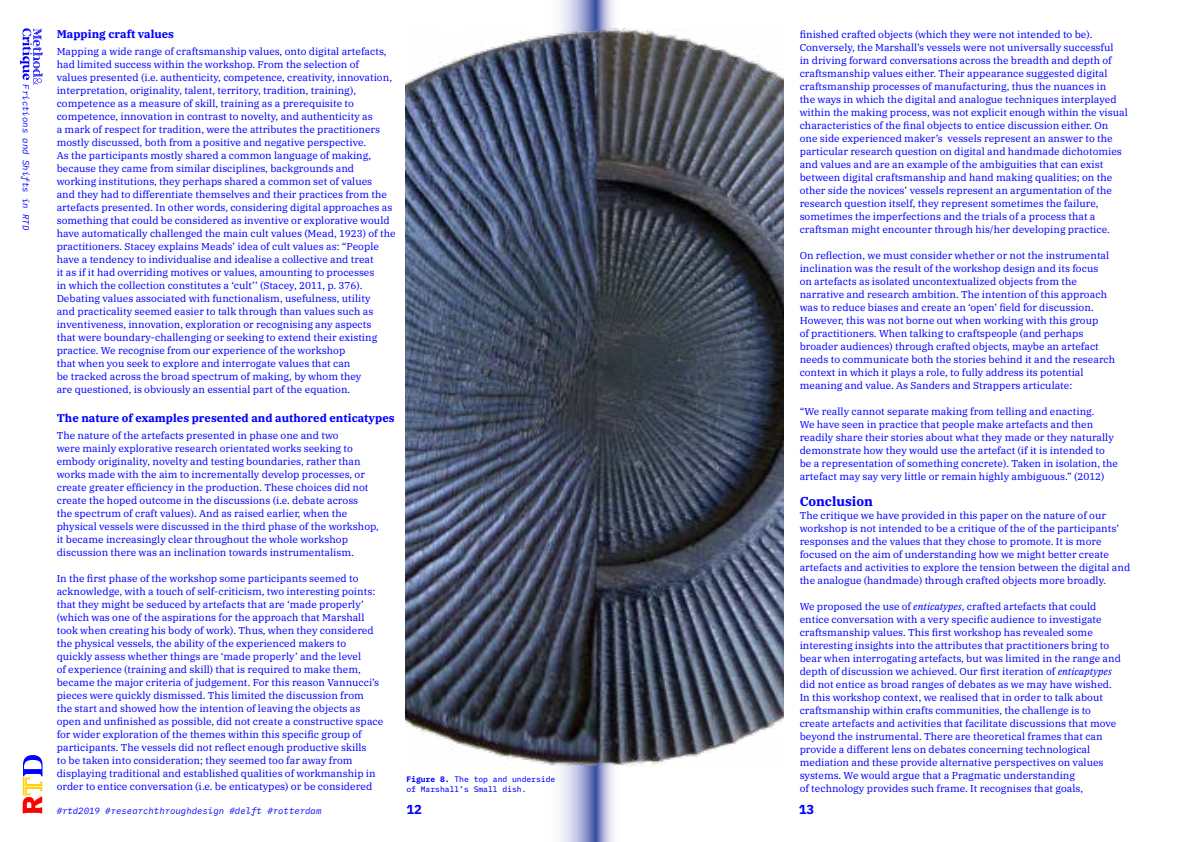
<style>
.page{position:relative;width:1191px;height:842px;background:#fff}
.page>*{position:absolute;margin:0;border:0;box-sizing:border-box;transform-origin:0 0}
.t1{font:700 13px "IBM Plex Serif";color:#00f}
.t2{font:700 13px "IBM Plex Sans";color:#00f}
.t3{font:700 11.1px "IBM Plex Serif";color:#00f}
.t4{font:10.1px "IBM Plex Serif";color:#00f}
.t5{font:10px/13px "IBM Plex Serif";color:#00f}
.t6{font:italic 9px "IBM Plex Mono";color:#00f}
.t7{font:8px/10px "IBM Plex Mono Text";color:#00f}
.s1{font-size:10px}
.s2{font-family:"IBM Plex Mono";font-weight:700}
.s3{font-style:italic}
</style>
<div class="page">
<svg style="left:595px;top:0;width:19px;height:842px;background:#a8b0d7"></svg>
<svg style="left:561px;top:0;width:34px;height:842px;background:#b0b6db"></svg>
<svg style="left:20px;top:28px;width:23px;height:57px"></svg>
<svg style="left:23px;top:755px;width:20px;height:59px"></svg>
<img style="left:405px;top:28px;width:378px;height:739px">
<p class="t6" style="left:33px;top:84px;width:147px;rotate:90deg">Frictions and Shifts in RTD</p>
<p class="t3" style="left:57px;top:25px;width:119px">Mapping craft values</p>
<p class="t5" style="left:57px;top:44px;width:340px">Mapping a wide range of craftsmanship values, onto digital artefacts, had limited success within the workshop. From the selection of<br>values presented (i.e. authenticity, competence, creativity, innovation, interpretation, originality, talent, territory, tradition, training), competence as a measure of skill, training as a prerequisite to competence, innovation in contrast to novelty, and authenticity as<br>a mark of respect for tradition, were the attributes the practitioners mostly discussed, both from a positive and negative perspective.<br>As the participants mostly shared a common language of making, because they came from similar disciplines, backgrounds and working institutions, they perhaps shared a common set of values<br>and they had to differentiate themselves and their practices from the artefacts presented. In other words, considering digital approaches as something that could be considered as inventive or explorative would have automatically challenged the main cult values (Mead, 1923) of the practitioners. Stacey explains Meads’ idea of cult values as: “People have a tendency to individualise and idealise a collective and treat<br>it as if it had overriding motives or values, amounting to processes<br>in which the collection constitutes a ‘cult’’ (Stacey, 2011, p. 376).<br>Debating values associated with functionalism, usefulness, utility<br>and practicality seemed easier to talk through than values such as inventiveness, innovation, exploration or recognising any aspects<br>that were boundary-challenging or seeking to extend their existing practice. We recognise from our experience of the workshop<br>that when you seek to explore and interrogate values that can<br>be tracked across the broad spectrum of making, by whom they<br>are questioned, is obviously an essential part of the equation.</p>
<p class="t3" style="left:57px;top:409px;width:339px">The nature of examples presented and authored enticatypes</p>
<p class="t5" style="left:57px;top:428px;width:323px">The nature of the artefacts presented in phase one and two<br>were mainly explorative research orientated works seeking to embody originality, novelty and testing boundaries, rather than works made with the aim to incrementally develop processes, or create greater efficiency in the production. These choices did not create the hoped outcome in the discussions (i.e. debate across<br>the spectrum of craft values). And as raised earlier, when the physical vessels were discussed in the third phase of the workshop, it became increasingly clear throughout the whole workshop discussion there was an inclination towards instrumentalism.</p>
<p class="t5" style="left:57px;top:571px;width:328px">In the first phase of the workshop some participants seemed to acknowledge, with a touch of self-criticism, two interesting points: that they might be seduced by artefacts that are ‘made properly’ (which was one of the aspirations for the approach that Marshall took when creating his body of work). Thus, when they considered the physical vessels, the ability of the experienced makers to quickly assess whether things are ‘made properly’ and the level<br>of experience (training and skill) that is required to make them, became the major criteria of judgement. For this reason Vannucci’s pieces were quickly dismissed. This limited the discussion from<br>the start and showed how the intention of leaving the objects as open and unfinished as possible, did not create a constructive space for wider exploration of the themes within this specific group of participants. The vessels did not reflect enough productive skills<br>to be taken into consideration; they seemed too far away from displaying traditional and established qualities of workmanship in</p>
<p class="t4" style="left:57px;top:779px;width:317px"><span class="s1">order</span> to entice conversation (i.e. be enticatypes) or be considered</p>
<p class="t7" style="left:406px;top:773px;width:150px"><span class="s2">Figure 8.</span> The top and underside of Marshall’s Small dish.</p>
<p class="t5" style="left:799px;top:27px;width:329px">finished crafted objects (which they were not intended to be).<br>Conversely, the Marshall’s vessels were not universally successful<br>in driving forward conversations across the breadth and depth of craftsmanship values either. Their appearance suggested digital craftsmanship processes of manufacturing, thus the nuances in<br>the ways in which the digital and analogue techniques interplayed within the making process, was not explicit enough within the visual characteristics of the final objects to entice discussion either. On one side experienced maker’s vessels represent an answer to the particular research question on digital and handmade dichotomies and values and are an example of the ambiguities that can exist between digital craftsmanship and hand making qualities; on the other side the novices’ vessels represent an argumentation of the research question itself, they represent sometimes the failure, sometimes the imperfections and the trials of a process that a craftsman might encounter through his/her developing practice.</p>
<p class="t5" style="left:799px;top:248px;width:317px">On reflection, we must consider whether or not the instrumental inclination was the result of the workshop design and its focus<br>on artefacts as isolated uncontextualized objects from the narrative and research ambition. The intention of this approach was to reduce biases and create an ‘open’ field for discussion.<br>However, this was not borne out when working with this group<br>of practitioners. When talking to craftspeople (and perhaps broader audiences) through crafted objects, maybe an artefact needs to communicate both the stories behind it and the research context in which it plays a role, to fully address its potential meaning and value. As Sanders and Strappers articulate:</p>
<p class="t5" style="left:799px;top:404px;width:320px">“We really cannot separate making from telling and enacting.<br>We have seen in practice that people make artefacts and then readily share their stories about what they made or they naturally demonstrate how they would use the artefact (if it is intended to be a representation of something concrete). Taken in isolation, the artefact may say very little or remain highly ambiguous.” (2012)</p>
<h1 class="t1" style="left:799px;top:491px;width:75px">Conclusion</h1>
<p class="t5" style="left:799px;top:508px;width:332px">The critique we have provided in this paper on the nature of our workshop is not intended to be a critique of the of the participants’ responses and the values that they chose to promote. It is more focused on the aim of understanding how we might better create artefacts and activities to explore the tension between the digital and the analogue (handmade) through crafted objects more broadly.</p>
<p class="t5" style="left:799px;top:599px;width:323px">We proposed the use of <span class="s3">enticatypes</span>, crafted artefacts that could entice conversation with a very specific audience to investigate craftsmanship values. This first workshop has revealed some interesting insights into the attributes that practitioners bring to bear when interrogating artefacts, but was limited in the range and depth of discussion we achieved. Our first iteration of <span class="s3">enticaptypes </span>did not entice as broad ranges of debates as we may have wished.<br>In this workshop context, we realised that in order to talk about craftsmanship within crafts communities, the challenge is to create artefacts and activities that facilitate discussions that move beyond the instrumental. There are theoretical frames that can provide a different lens on debates concerning technological mediation and these provide alternative perspectives on values systems. We would argue that a Pragmatic understanding<br>of technology provides such frame. It recognises that goals,</p>
<p class="t6" style="left:57px;top:803px;width:266px">#rtd2019 #researchthroughdesign #delft #rotterdam</p>
<h1 class="t2" style="left:406px;top:799px;width:17px">12</h1>
<h1 class="t2" style="left:798px;top:799px;width:17px">13</h1>
</div>
